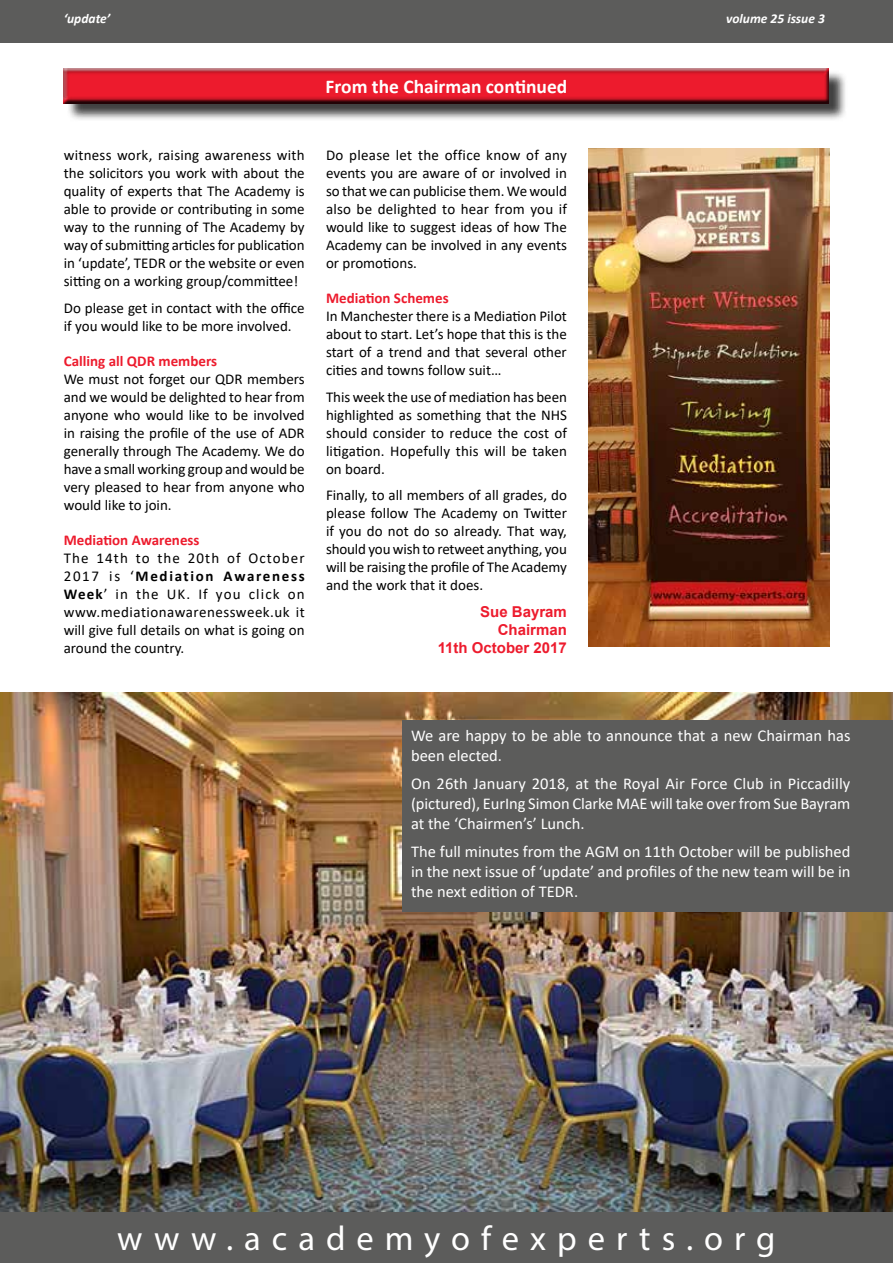
<style>
.page{position:relative;width:893px;height:1263px;background:#fff}
.page>*{position:absolute;margin:0;border:0;box-sizing:border-box;transform-origin:0 0}
.t1{font:34.5px "Myriad Pro";letter-spacing:.32em;color:#fff}
.t2{font:700 19.5px "Calibri";color:#fff}
.t3{font:16.5px/19.8px "Calibri";color:#fff;text-align:justify}
.t4{font:15px/18px "Calibri";color:#000;text-align:justify}
.t5{font:700 15px "Calibri";color:#ed1b2d}
.t6{font:700 15px/18px "Arial";color:#ed1b2d;text-align:right}
.t7{font:italic 700 13.5px "Calibri";color:#fff}
.s1{font-weight:700}
</style>
<div class="page">
<div style="left:0;top:0;width:893px;height:43px;background:#5c5c5b"></div>
<div style="left:0;top:1212px;width:893px;height:51px;background:#5c5c5b"></div>
<div style="left:66px;top:70px;width:782px;height:52px;background:#000;opacity:.75"></div>
<div style="left:60px;top:67px;width:770px;height:38px;background:#000;opacity:.75"></div>
<img style="left:0;top:693px;width:893px;height:519px">
<div style="left:403px;top:720px;width:490px;height:191px;background:#5c5c5b"></div>
<img style="left:588px;top:149px;width:241px;height:497px">
<p class="t7" style="left:64px;top:9px;width:48px">‘update’</p>
<p class="t7" style="left:726px;top:9px;width:100px">volume 25 issue 3</p>
<h2 class="t2" style="left:326px;top:73px;width:243px">From the Chairman continued</h2>
<p class="t4" style="left:64px;top:146px;width:242px">witness work, raising awareness with the solicitors you work with about the quality of experts that The Academy is able to provide or contributing in some way to the running of The Academy by way of submitting articles for publication in ‘update’, TEDR or the website or even sitting on a working group/committee!</p>
<p class="t4" style="left:64px;top:298px;width:242px">Do please get in contact with the office if you would like to be more involved.</p>
<p class="t5" style="left:64px;top:350px;width:155px">Calling all QDR members</p>
<p class="t4" style="left:64px;top:369px;width:242px">We must not forget our QDR members and we would be delighted to hear from anyone who would like to be involved in raising the profile of the use of ADR generally through The Academy. We do have a small working group and would be very pleased to hear from anyone who would like to join.</p>
<p class="t5" style="left:64px;top:529px;width:137px">Mediation Awareness</p>
<p class="t4" style="left:64px;top:548px;width:242px">The 14th to the 20th of October 2017 is ‘<span class="s1">Mediation Awareness Week</span>’ in the UK. If you click on www.mediationawarenessweek.uk it will give full details on what is going on around the country.</p>
<p class="t4" style="left:326px;top:146px;width:242px">Do please let the office know of any events you are aware of or involved in so that we can publicise them. We would also be delighted to hear from you if would like to suggest ideas of how The Academy can be involved in any events or promotions.</p>
<p class="t5" style="left:326px;top:287px;width:124px">Mediation Schemes</p>
<p class="t4" style="left:326px;top:307px;width:242px">In Manchester there is a Mediation Pilot about to start. Let’s hope that this is the start of a trend and that several other cities and towns follow suit…</p>
<p class="t4" style="left:326px;top:387px;width:243px">This week the use of mediation has been highlighted as something that the NHS should consider to reduce the cost of litigation. Hopefully this will be taken on board.</p>
<p class="t4" style="left:326px;top:486px;width:242px">Finally, to all members of all grades, do please follow The Academy on Twitter if you do not do so already. That way, should you wish to retweet anything, you will be raising the profile of The Academy and the work that it does.</p>
<p class="t6" style="left:438px;top:602px;width:131px">Sue Bayram<br>Chairman<br>11th October 2017</p>
<p class="t3" style="left:411px;top:725px;width:441px">We are happy to be able to announce that a new Chairman has been elected.</p>
<p class="t3" style="left:411px;top:773px;width:441px">On 26th January 2018, at the Royal Air Force Club in Piccadilly (pictured), EurIng Simon Clarke MAE will take over from Sue Bayram at the ‘Chairmen’s’ Lunch.</p>
<p class="t3" style="left:411px;top:841px;width:441px">The full minutes from the AGM on 11th October will be published in the next issue of ‘update’ and profiles of the new team will be in the next edition of TEDR.</p>
<h1 class="t1" style="left:117px;top:1217px;width:660px">www.academyofexperts.org</h1>
</div>
